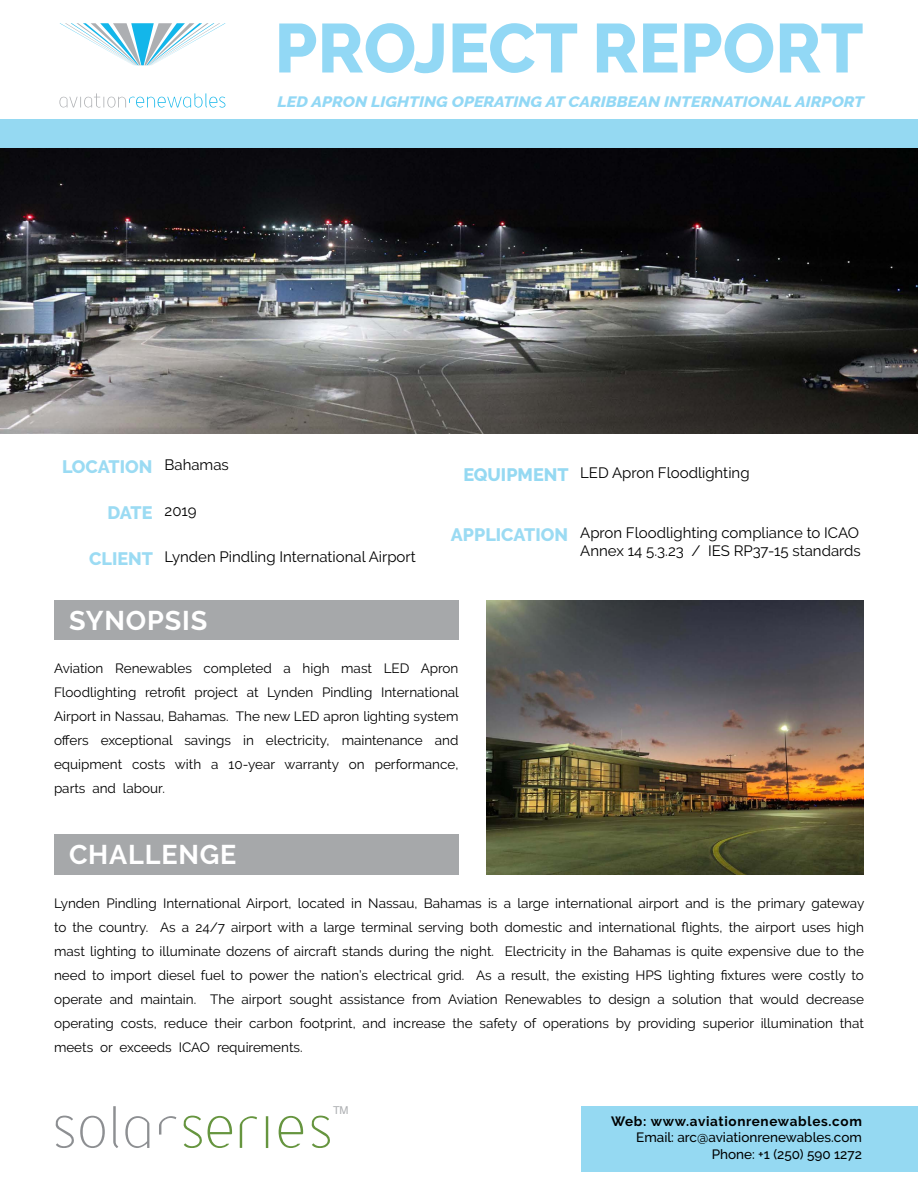
<style>
.page{position:relative;width:918px;height:1188px;background:#fff}
.page>*{position:absolute;margin:0;border:0;box-sizing:border-box;transform-origin:0 0}
.t1{font:800 69px "Raleway";color:#92d8f5}
.t2{font:700 27px "Raleway";letter-spacing:.03em;color:#fff}
.t3{font:800 18px "Raleway";color:#9bdbf3}
.t4{font:800 18px "Raleway";color:#95d9f2}
.t5{font:15px/18px "Raleway";color:#000101}
.Título{font:italic 800 15px "Raleway";color:#92d8f5;scale:1.11 1}
.t6{font:13.5px/24px "Raleway";color:#000;text-align:justify}
.t7{font:500 13.5px "Raleway";color:#000101}
.t8{font:700 13.5px "Raleway";letter-spacing:.05em;color:#000101}
.t9{font:10.8px "Helvetica";color:#adafb2}
</style>
<div class="page">
<img style="left:0;top:148px;width:918px;height:286px">
<div style="left:54px;top:600px;width:405px;height:40px;background:#a6a8aa"></div>
<div style="left:581px;top:1106px;width:337px;height:66px;background:#95d9f2"></div>
<svg style="left:55px;top:1116px;width:50px;height:32px"></svg>
<svg style="left:113px;top:1106px;width:5px;height:42px"></svg>
<svg style="left:125px;top:1116px;width:24px;height:32px"></svg>
<svg style="left:159px;top:1116px;width:17px;height:19px"></svg>
<svg style="left:240px;top:1116px;width:17px;height:32px"></svg>
<svg style="left:183px;top:1116px;width:49px;height:32px"></svg>
<hr style="left:266px;top:1116px;width:2px;height:32px;background:#66953f">
<svg style="left:279px;top:1116px;width:24px;height:32px"></svg>
<svg style="left:311px;top:1116px;width:19px;height:32px"></svg>
<svg style="left:59px;top:93px;width:167px;height:15px"></svg>
<svg style="left:60px;top:23px;width:166px;height:42px"></svg>
<div style="left:0;top:119px;width:918px;height:29px;background:#95d9f2"></div>
<img style="left:486px;top:600px;width:378px;height:274px">
<div style="left:54px;top:834px;width:405px;height:40px;background:#a6a8aa"></div>
<p class="t1" style="left:275px;top:9px;width:590px">PROJECT REPORT</p>
<p class="Título" style="left:278px;top:93px;width:530px">LED APRON LIGHTING OPERATING AT CARIBBEAN INTERNATIONAL AIRPORT</p>
<p class="t3" style="left:62px;top:456px;width:92px">LOCATION</p>
<p class="t5" style="left:165px;top:456px;width:66px">Bahamas</p>
<p class="t3" style="left:107px;top:503px;width:47px">DATE</p>
<p class="t5" style="left:165px;top:502px;width:34px">2019</p>
<p class="t3" style="left:89px;top:548px;width:65px">CLIENT</p>
<p class="t5" style="left:165px;top:548px;width:253px">Lynden Pindling International Airport</p>
<p class="t4" style="left:463px;top:464px;width:107px">EQUIPMENT</p>
<p class="t5" style="left:580px;top:463px;width:171px">LED Apron Floodlighting</p>
<p class="t3" style="left:451px;top:524px;width:119px">APPLICATION</p>
<p class="t5" style="left:580px;top:524px;width:282px">Apron Floodlighting compliance to ICAO<br>Annex 14 5.3.23 / IES RP37-15 standards</p>
<p class="t2" style="left:69px;top:605px;width:140px">SYNOPSIS</p>
<p class="t6" style="left:54px;top:656px;width:406px">Aviation Renewables completed a high mast LED Apron Floodlighting retrofit project at Lynden Pindling International Airport in Nassau, Bahamas. The new LED apron lighting system offers exceptional savings in electricity, maintenance and equipment costs with a 10-year warranty on performance, parts and labour.</p>
<p class="t2" style="left:69px;top:839px;width:169px">CHALLENGE</p>
<p class="t6" style="left:54px;top:892px;width:812px">Lynden Pindling International Airport, located in Nassau, Bahamas is a large international airport and is the primary gateway to the country. As a 24/7 airport with a large terminal serving both domestic and international flights, the airport uses high mast lighting to illuminate dozens of aircraft stands during the night. Electricity in the Bahamas is quite expensive due to the need to import diesel fuel to power the nation’s electrical grid. As a result, the existing HPS lighting fixtures were costly to operate and maintain. The airport sought assistance from Aviation Renewables to design a solution that would decrease operating costs, reduce their carbon footprint, and increase the safety of operations by providing superior illumination that meets or exceeds ICAO requirements.</p>
<p class="t9" style="left:333px;top:1102px;width:17px">TM</p>
<p class="t8" style="left:611px;top:1114px;width:252px">Web: www.aviationrenewables.com</p>
<p class="t7" style="left:636px;top:1130px;width:227px">Email: arc@aviationrenewables.com</p>
<p class="t7" style="left:712px;top:1146px;width:152px">Phone: +1 (250) 590 1272</p>
</div>
